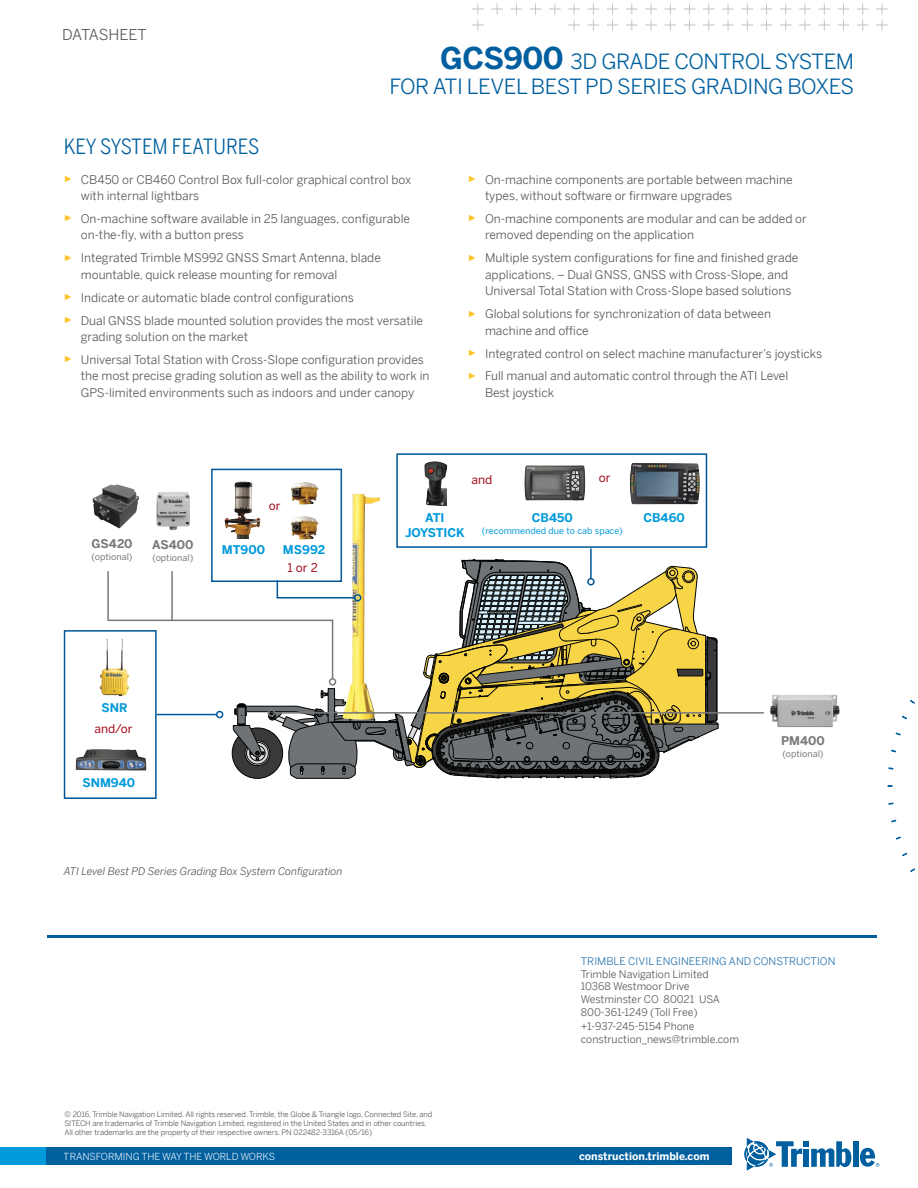
<style>
.page{position:relative;width:918px;height:1188px;background:#fff}
.page>*{position:absolute;margin:0;border:0;box-sizing:border-box;transform-origin:0 0}
.t1{font:21px/25.2px "Benton Sans";letter-spacing:-.02em;color:#005f9f;text-align:right}
.t2{font:21px "Benton Sans Cond";color:#005f9f}
.t3{font:15px "Benton Sans";letter-spacing:-.01em;color:#58595b}
.t4{font:12px/16.5px "Benton Sans";color:#58595b}
.t5{font:700 12px/15px "Benton Sans";color:#009ada;text-align:center}
.t6{font:12px "Benton Sans";color:#a20a1a}
.t7{font:700 12px "Benton Sans";color:#77797b}
.t8{font:10.5px/12.9px "Benton Sans";color:#58595b}
.t9{font:italic 10.5px "Benton Sans";color:#58595b}
.t10{font:10.5px "Benton Sans";color:#2773ac}
.t11{font:700 10.5px "Benton Sans";color:#fff}
.t12{font:9.75px "Benton Sans";letter-spacing:-.01em;color:#fff}
.t13{font:9px "Benton Sans";color:#77797b}
.t14{font:9px "Benton Sans";color:#009ada}
.t15{font:7.5px/9px "Benton Sans";letter-spacing:-.01em;color:#58595b}
.s1{font-weight:700;font-size:30px}
.s2{font-family:"Arial";font-size:9px;color:#ffc426}
</style>
<div class="page">
<svg style="left:472px;top:3px;width:416px;height:28px"></svg>
<svg style="left:910px;top:868px;width:5px;height:4px"></svg>
<svg style="left:902px;top:853px;width:5px;height:4px"></svg>
<svg style="left:896px;top:836px;width:5px;height:4px"></svg>
<svg style="left:891px;top:820px;width:5px;height:3px"></svg>
<svg style="left:888px;top:802px;width:6px;height:3px"></svg>
<svg style="left:888px;top:767px;width:6px;height:3px"></svg>
<svg style="left:891px;top:749px;width:5px;height:4px"></svg>
<svg style="left:895px;top:732px;width:6px;height:4px"></svg>
<svg style="left:902px;top:716px;width:5px;height:4px"></svg>
<svg style="left:910px;top:700px;width:5px;height:4px"></svg>
<div style="left:396px;top:453px;width:311px;height:95px;border:2px solid #005697"></div>
<img style="left:352px;top:494px;width:28px;height:65px">
<img style="left:99px;top:638px;width:31px;height:59px">
<img style="left:76px;top:749px;width:70px;height:22px">
<img style="left:92px;top:484px;width:47px;height:45px">
<img style="left:156px;top:492px;width:34px;height:38px">
<img style="left:224px;top:481px;width:37px;height:58px">
<img style="left:291px;top:482px;width:28px;height:23px">
<img style="left:291px;top:516px;width:28px;height:24px">
<img style="left:520px;top:455px;width:72px;height:46px">
<img style="left:630px;top:463px;width:70px;height:41px">
<img style="left:771px;top:694px;width:69px;height:34px">
<div style="left:64px;top:630px;width:93px;height:169px;border:2px solid #005697"></div>
<div style="left:211px;top:469px;width:131px;height:113px;border:2px solid #005697"></div>
<svg style="left:232px;top:559px;width:487px;height:220px"></svg>
<hr style="left:277px;top:597px;width:78px;height:2px;background:#005697">
<div style="left:354px;top:594px;width:7px;height:8px;border:2px solid #005697;border-radius:50%"></div>
<hr style="left:590px;top:548px;width:2px;height:31px;background:#005697">
<div style="left:587px;top:578px;width:8px;height:7px;border:2px solid #005697;border-radius:50%"></div>
<hr style="left:157px;top:714px;width:60px;height:1px;background:#005697">
<div style="left:216px;top:711px;width:7px;height:7px;border:2px solid #005697;border-radius:50%"></div>
<hr style="left:107px;top:571px;width:2px;height:50px;background:#77797b">
<hr style="left:171px;top:571px;width:2px;height:50px;background:#77797b">
<hr style="left:109px;top:620px;width:224px;height:1px;background:#77797b">
<hr style="left:332px;top:620px;width:1px;height:59px;background:#77797b">
<div style="left:329px;top:678px;width:7px;height:8px;border:2px solid #77797b;border-radius:50%"></div>
<hr style="left:274px;top:712px;width:490px;height:2px;background:#77797b">
<div style="left:268px;top:709px;width:7px;height:8px;border:2px solid #77797b;border-radius:50%"></div>
<img style="left:425px;top:461px;width:22px;height:45px">
<div style="left:853px;top:1141px;width:5px;height:26px;background:#005f9f"></div>
<svg style="left:744px;top:1138px;width:107px;height:32px"></svg>
<svg style="left:860px;top:1148px;width:19px;height:19px"></svg>
<div style="left:0;top:1147px;width:730px;height:18px;background:#009ada"></div>
<div style="left:47px;top:1147px;width:685px;height:18px;background:#005f9f"></div>
<hr style="left:48px;top:935px;width:829px;height:3px;background:#005f9f">
<p class="t3" style="left:62px;top:26px;width:86px">DATASHEET</p>
<h1 class="t1" style="left:389px;top:48px;width:466px"><span class="s1">GCS900</span> 3D GRADE CONTROL SYSTEM<br>FOR ATI LEVEL BEST PD SERIES GRADING BOXES</h1>
<h1 class="t2" style="left:64px;top:134px;width:197px">KEY SYSTEM FEATURES</h1>
<p class="t4" style="left:81px;top:171px;width:332px;text-indent:-17px"><span class="s2">►</span> CB450 or CB460 Control Box full-color graphical control box with internal lightbars</p>
<p class="t4" style="left:81px;top:210px;width:331px;text-indent:-17px"><span class="s2">►</span> On-machine software available in 25 languages, configurable on-the-fly, with a button press</p>
<p class="t4" style="left:81px;top:250px;width:302px;text-indent:-17px"><span class="s2">►</span> Integrated Trimble MS992 GNSS Smart Antenna, blade mountable, quick release mounting for removal</p>
<p class="t4" style="left:64px;top:286px;width:361px;line-height:23px"><span class="s2">►</span> Indicate or automatic blade control configurations<br><span class="s2">►</span> Dual GNSS blade mounted solution provides the most versatile</p>
<p class="t4" style="left:64px;top:325px;width:362px;line-height:23px;text-indent:17px">grading solution on the market<br><span class="s2">►</span> Universal Total Station with Cross-Slope configuration provides</p>
<p class="t4" style="left:81px;top:368px;width:350px">the most precise grading solution as well as the ability to work in<br>GPS-limited environments such as indoors and under canopy</p>
<p class="t6" style="left:269px;top:499px;width:13px">or</p>
<p class="t4" style="left:485px;top:171px;width:309px;text-indent:-17px"><span class="s2">►</span> On-machine components are portable between machine types, without software or firmware upgrades</p>
<p class="t4" style="left:485px;top:210px;width:323px;text-indent:-17px"><span class="s2">►</span> On-machine components are modular and can be added or removed depending on the application</p>
<p class="t4" style="left:485px;top:250px;width:315px;text-indent:-17px"><span class="s2">►</span> Multiple system configurations for fine and finished grade applications, – Dual GNSS, GNSS with Cross-Slope, and<br>Universal Total Station with Cross-Slope based solutions</p>
<p class="t4" style="left:485px;top:305px;width:288px;text-indent:-17px"><span class="s2">►</span> Global solutions for synchronization of data between machine and office</p>
<p class="t4" style="left:468px;top:342px;width:356px;line-height:23px"><span class="s2">►</span> Integrated control on select machine manufacturer’s joysticks <span class="s2">►</span> Full manual and automatic control through the ATI Level</p>
<p class="t4" style="left:485px;top:384px;width:71px">Best joystick</p>
<p class="t6" style="left:472px;top:473px;width:22px">and</p>
<p class="t6" style="left:599px;top:470px;width:13px">or</p>
<p class="t7" style="left:91px;top:537px;width:43px">GS420</p>
<p class="t13" style="left:92px;top:552px;width:42px">(optional)</p>
<p class="t7" style="left:152px;top:538px;width:43px">AS400</p>
<p class="t13" style="left:152px;top:552px;width:42px">(optional)</p>
<p class="t5" style="left:222px;top:542px;width:45px">MT900</p>
<p class="t5" style="left:283px;top:542px;width:44px">MS992</p>
<p class="t6" style="left:288px;top:560px;width:32px">1 or 2</p>
<p class="t5" style="left:405px;top:510px;width:61px">ATI<br>JOYSTICK</p>
<p class="t5" style="left:532px;top:510px;width:43px">CB450</p>
<p class="t14" style="left:482px;top:525px;width:142px">(recommended due to cab space)</p>
<p class="t5" style="left:643px;top:510px;width:43px">CB460</p>
<p class="t5" style="left:102px;top:700px;width:28px">SNR</p>
<p class="t6" style="left:94px;top:721px;width:40px">and/or</p>
<p class="t5" style="left:82px;top:775px;width:54px">SNM940</p>
<p class="t9" style="left:64px;top:865px;width:280px">ATI Level Best PD Series Grading Box System Configuration</p>
<p class="t15" style="left:65px;top:1109px;width:369px">© 2016, Trimble Navigation Limited. All rights reserved. Trimble, the Globe &amp; Triangle logo, Connected Site, and<br>SITECH are trademarks of Trimble Navigation Limited, registered in the United States and in other countries.<br>All other trademarks are the property of their respective owners. PN 022482-3316A (05/16)</p>
<p class="t7" style="left:781px;top:733px;width:45px">PM400</p>
<p class="t13" style="left:783px;top:748px;width:42px">(optional)</p>
<p class="t10" style="left:581px;top:955px;width:256px">TRIMBLE CIVIL ENGINEERING AND CONSTRUCTION</p>
<p class="t8" style="left:581px;top:967px;width:160px">Trimble Navigation Limited<br>10368 Westmoor Drive<br>Westminster CO 80021 USA<br>800-361-1249 (Toll Free) +1-937-245-5154 Phone construction_news@trimble.com</p>
<p class="t12" style="left:64px;top:1150px;width:213px">TRANSFORMING THE WAY THE WORLD WORKS</p>
<p class="t11" style="left:579px;top:1150px;width:132px">construction.trimble.com</p>
</div>
